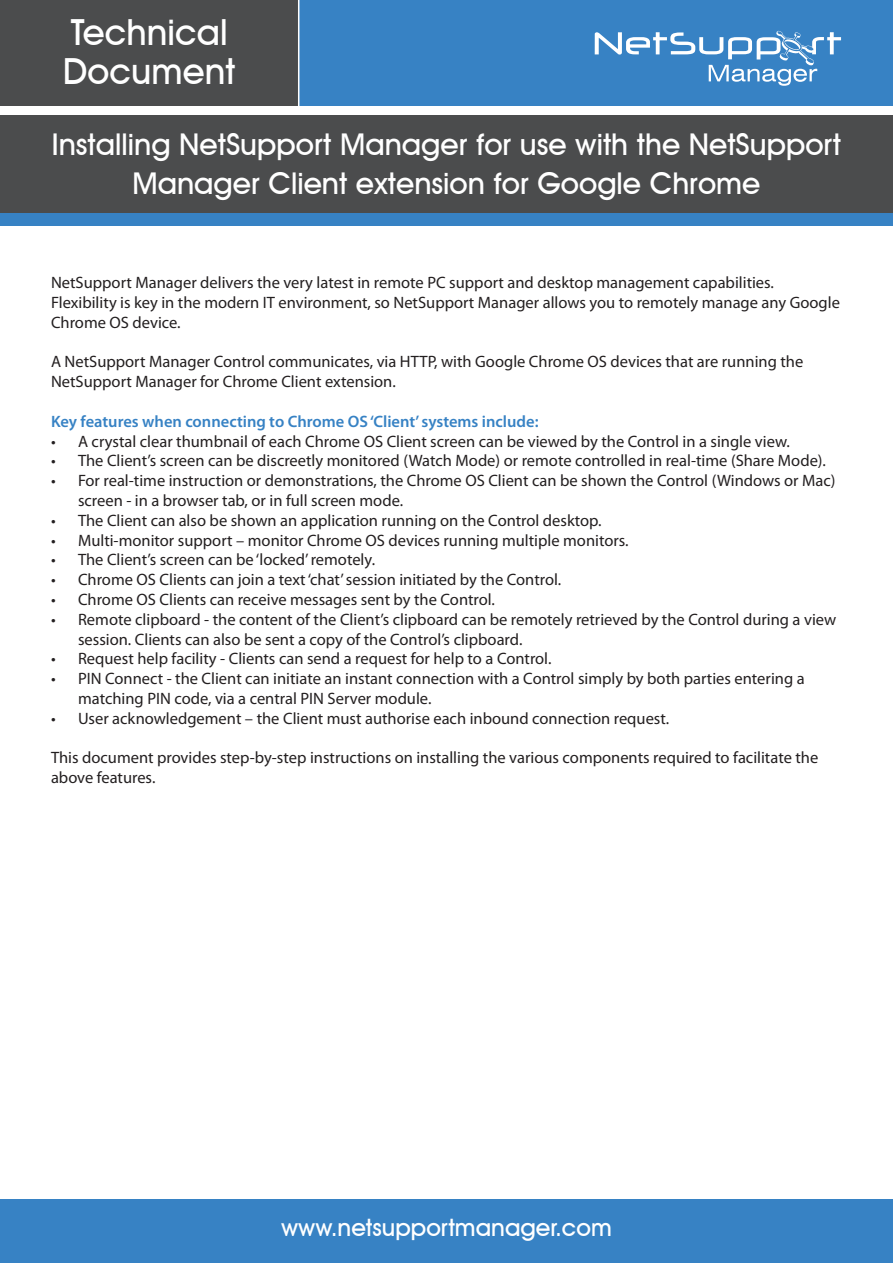
<style>
.page{position:relative;width:893px;height:1263px;background:#fff}
.page>*{position:absolute;margin:0;border:0;box-sizing:border-box;transform-origin:0 0}
.t1{font:500 36px "Avant Garde IT Cby BT";color:#fff}
.t2{font:500 30px/39px "Avant Garde IT Cby BT";color:#fff;text-align:center}
.t3{font:500 24px "Avant Garde IT Cby BT";color:#fff}
.t4{font:16.5px/19.8px "Myriad Pro";color:#231f20}
.t5{font:600 16.5px "Myriad Pro";color:#3782c4}
</style>
<div class="page">
<div style="left:0;top:213px;width:893px;height:12px;background:#3782c4"></div>
<div style="left:0;top:115px;width:893px;height:98px;background:#4b4c4d"></div>
<div style="left:0;top:0;width:893px;height:106px;background:#3782c4"></div>
<div style="left:0;top:1199px;width:893px;height:64px;background:#3782c4"></div>
<svg style="left:595px;top:30px;width:246px;height:56px"></svg>
<div style="left:0;top:0;width:299px;height:106px;background:#4b4c4d"></div>
<hr style="left:298px;top:0;width:1px;height:108px;background:#fff">
<p class="t1" style="left:71px;top:10px;width:158px">Technical</p>
<p class="t1" style="left:63px;top:49px;width:174px">Document</p>
<p class="t2" style="left:52px;top:124px;width:791px">Installing NetSupport Manager for use with the NetSupport<br>Manager Client extension for Google Chrome</p>
<p class="t4" style="left:51px;top:272px;width:790px">NetSupport Manager delivers the very latest in remote PC support and desktop management capabilities.<br>Flexibility is key in the modern IT environment, so NetSupport Manager allows you to remotely manage any Google<br>Chrome OS device.</p>
<p class="t4" style="left:51px;top:352px;width:754px">A NetSupport Manager Control communicates, via HTTP, with Google Chrome OS devices that are running the<br>NetSupport Manager for Chrome Client extension.</p>
<p class="t5" style="left:51px;top:411px;width:489px">Key features when connecting to Chrome OS ‘Client’ systems include:</p>
<p class="t4" style="left:51px;top:431px;width:740px">• A crystal clear thumbnail of each Chrome OS Client screen can be viewed by the Control in a single view.</p>
<p class="t4" style="left:51px;top:451px;width:776px">• The Client’s screen can be discreetly monitored (Watch Mode) or remote controlled in real-time (Share Mode).</p>
<p class="t4" style="left:78px;top:470px;width:759px;text-indent:-27px">• For real-time instruction or demonstrations, the Chrome OS Client can be shown the Control (Windows or Mac) screen - in a browser tab, or in full screen mode.</p>
<p class="t4" style="left:51px;top:510px;width:552px">• The Client can also be shown an application running on the Control desktop.</p>
<p class="t4" style="left:51px;top:530px;width:579px">• Multi-monitor support – monitor Chrome OS devices running multiple monitors.</p>
<p class="t4" style="left:51px;top:550px;width:326px">• The Client’s screen can be ‘locked’ remotely.</p>
<p class="t4" style="left:51px;top:569px;width:512px">• Chrome OS Clients can join a text ‘chat’ session initiated by the Control.</p>
<p class="t4" style="left:51px;top:589px;width:445px">• Chrome OS Clients can receive messages sent by the Control.</p>
<p class="t4" style="left:78px;top:609px;width:760px;text-indent:-27px">• Remote clipboard - the content of the Client’s clipboard can be remotely retrieved by the Control during a view session. Clients can also be sent a copy of the Control’s clipboard.</p>
<p class="t4" style="left:51px;top:649px;width:502px">• Request help facility - Clients can send a request for help to a Control.</p>
<p class="t4" style="left:78px;top:668px;width:728px;text-indent:-27px">• PIN Connect - the Client can initiate an instant connection with a Control simply by both parties entering a matching PIN code, via a central PIN Server module.</p>
<p class="t4" style="left:51px;top:708px;width:620px">• User acknowledgement – the Client must authorise each inbound connection request.</p>
<p class="t4" style="left:51px;top:748px;width:769px">This document provides step-by-step instructions on installing the various components required to facilitate the above features.</p>
<p class="t3" style="left:281px;top:1212px;width:332px">www.netsupportmanager.com</p>
</div>
